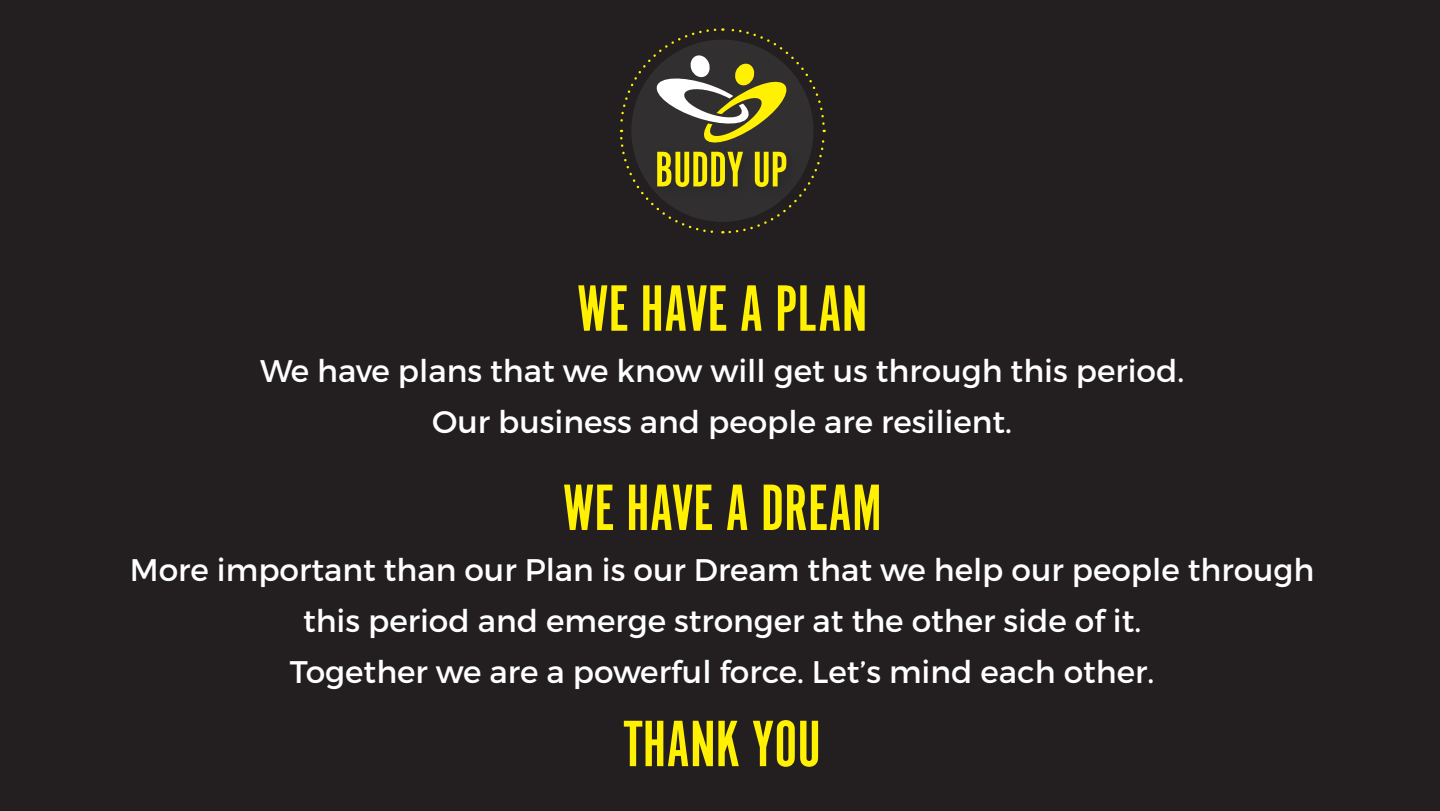
<style>
.page{position:relative;width:1440px;height:811px;background:#231f20}
.page>*{position:absolute;margin:0;border:0;box-sizing:border-box;transform-origin:0 0}
.t1{font:68.2px "Alternate Got No 1 D";color:#fff101}
.t2{font:52px "Alternate Got No 1 D";color:#fff101}
.t3{font:31.2px/51px "Montserrat";color:#fff;text-align:center}
</style>
<div class="page">
<svg style="left:620px;top:28px;width:206px;height:206px"></svg>
<div style="left:652px;top:146px;width:151px;height:57px;background:#2e2c2d"></div>
<h2 class="t2" style="left:655px;top:142px;width:134px">BUDDY UP</h2>
<h1 class="t1" style="left:577px;top:272px;width:292px">WE HAVE A PLAN</h1>
<p class="t3" style="left:260px;top:345px;width:926px">We have plans that we know will get us through this period.<br>Our business and people are resilient.</p>
<h1 class="t1" style="left:563px;top:471px;width:246px">WE HAVE A DREAM</h1>
<p class="t3" style="left:130px;top:544px;width:1186px">More important than our Plan is our Dream that we help our people through this period and emerge stronger at the other side of it.<br>Together we are a powerful force. Let’s mind each other.</p>
<h1 class="t1" style="left:623px;top:707px;width:152px">THANK YOU</h1>
</div>
